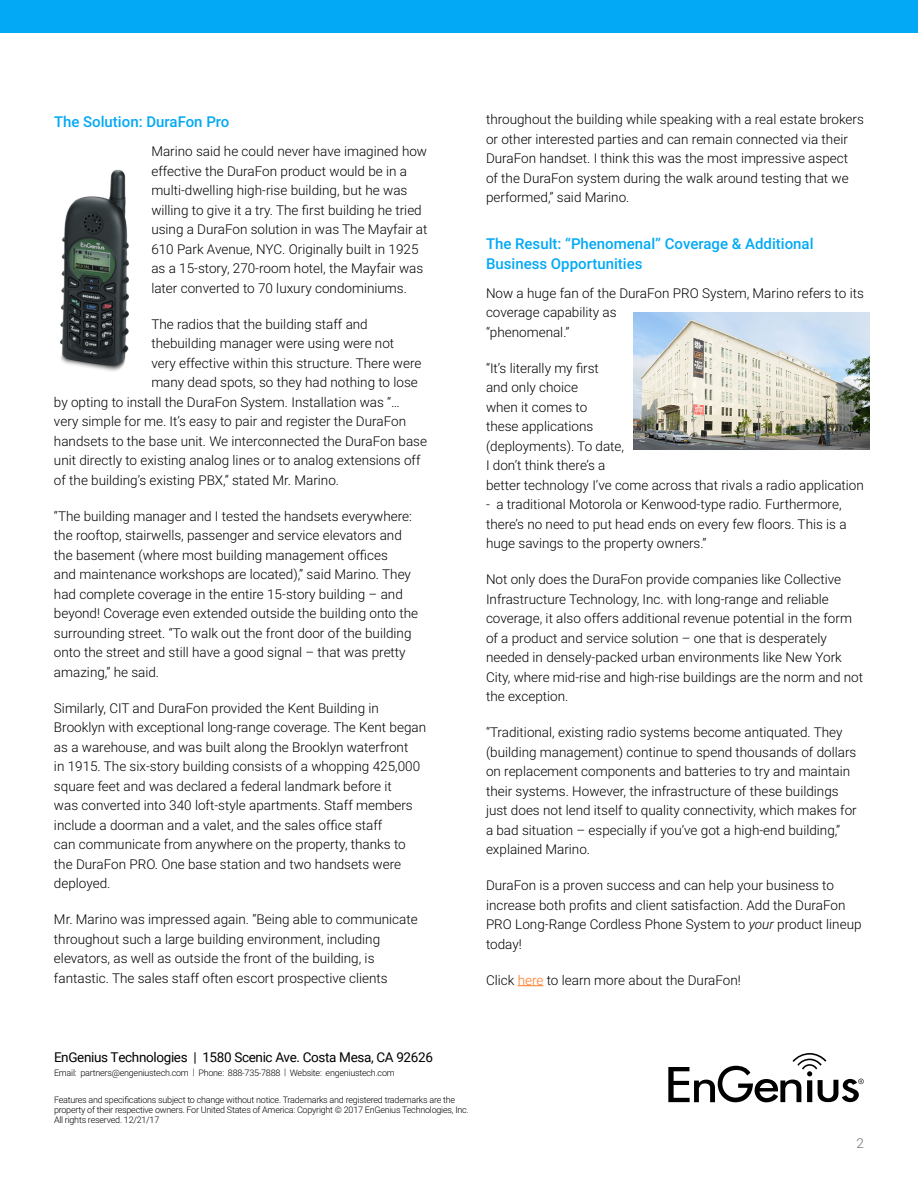
<style>
.page{position:relative;width:918px;height:1188px;background:#fff}
.page>*{position:absolute;margin:0;border:0;box-sizing:border-box;transform-origin:0 0}
.t1{font:500 15px/19.5px "Roboto";color:#03a9f4}
.t2{font:300 13.5px/19.5px "Roboto";color:#000}
.t3{font:13.5px "Roboto";letter-spacing:-.025em;color:#000}
.t4{font:300 13.5px "Roboto";color:#6d6e71}
.t5{font:300 9px/9.8px "Roboto";letter-spacing:-.025em;color:#000}
.s1{font-style:italic}
.s2{color:#fe7622}
</style>
<div class="page">
<svg style="left:518px;top:985px;width:25px;height:1px"></svg>
<div style="left:0;top:0;width:918px;height:32px;background:#03a9f4"></div>
<svg style="left:668px;top:1053px;width:196px;height:49px"></svg>
<img style="left:633px;top:313px;width:237px;height:137px">
<img style="left:60px;top:169px;width:70px;height:202px">
<p class="t1" style="left:54px;top:111px;width:177px">The Solution: DuraFon Pro</p>
<p class="t2" style="left:151px;top:141px;width:278px">Marino said he could never have imagined how effective the DuraFon product would be in a multi-dwelling high-rise building, but he was willing to give it a try. The first building he tried using a DuraFon solution in was The Mayfair at 610 Park Avenue, NYC. Originally built in 1925 as a 15-story, 270-room hotel, the Mayfair was later converted to 70 luxury condominiums.</p>
<p class="t2" style="left:151px;top:314px;width:218px">The radios that the building staff and</p>
<p class="t2" style="left:151px;top:333px;width:244px">thebuilding manager were using were not</p>
<p class="t2" style="left:151px;top:353px;width:272px">very effective within this structure. There were</p>
<p class="t2" style="left:151px;top:372px;width:268px">many dead spots, so they had nothing to lose</p>
<p class="t2" style="left:54px;top:392px;width:347px">by opting to install the DuraFon System. Installation was “…</p>
<p class="t2" style="left:54px;top:411px;width:354px">very simple for me. It’s easy to pair and register the DuraFon</p>
<p class="t2" style="left:54px;top:431px;width:375px">handsets to the base unit. We interconnected the DuraFon base</p>
<p class="t2" style="left:54px;top:450px;width:368px">unit directly to existing analog lines or to analog extensions off</p>
<p class="t2" style="left:54px;top:470px;width:287px">of the building’s existing PBX,” stated Mr. Marino.</p>
<p class="t2" style="left:54px;top:506px;width:366px">“The building manager and I tested the handsets everywhere: the rooftop, stairwells, passenger and service elevators and the basement (where most building management offices<br>and maintenance workshops are located),” said Marino. They had complete coverage in the entire 15-story building – and beyond! Coverage even extended outside the building onto the surrounding street. “To walk out the front door of the building onto the street and still have a good signal – that was pretty amazing,” he said.</p>
<p class="t2" style="left:54px;top:698px;width:374px">Similarly, CIT and DuraFon provided the Kent Building in Brooklyn with exceptional long-range coverage. The Kent began as a warehouse, and was built along the Brooklyn waterfront<br>in 1915. The six-story building consists of a whopping 425,000 square feet and was declared a federal landmark before it<br>was converted into 340 loft-style apartments. Staff members include a doorman and a valet, and the sales office staff<br>can communicate from anywhere on the property, thanks to the DuraFon PRO. One base station and two handsets were deployed.</p>
<p class="t2" style="left:54px;top:909px;width:365px">Mr. Marino was impressed again. “Being able to communicate throughout such a large building environment, including elevators, as well as outside the front of the building, is fantastic. The sales staff often escort prospective clients</p>
<p class="t2" style="left:486px;top:109px;width:379px">throughout the building while speaking with a real estate brokers or other interested parties and can remain connected via their DuraFon handset. I think this was the most impressive aspect<br>of the DuraFon system during the walk around testing that we performed,” said Marino.</p>
<p class="t1" style="left:486px;top:233px;width:329px">The Result: “Phenomenal” Coverage &amp; Additional<br>Business Opportunities</p>
<p class="t2" style="left:486px;top:283px;width:379px">Now a huge fan of the DuraFon PRO System, Marino refers to its coverage capability as<br>“phenomenal.”</p>
<p class="t2" style="left:486px;top:358px;width:379px">“It’s literally my first<br>and only choice<br>when it comes to<br>these applications<br>(deployments). To date,<br>I don’t think there’s a<br>better technology I’ve come across that rivals a radio application</p>
<p class="t2" style="left:486px;top:494px;width:362px">- a traditional Motorola or Kenwood-type radio. Furthermore, there’s no need to put head ends on every few floors. This is a huge savings to the property owners.”</p>
<p class="t2" style="left:486px;top:569px;width:379px">Not only does the DuraFon provide companies like Collective Infrastructure Technology, Inc. with long-range and reliable coverage, it also offers additional revenue potential in the form of a product and service solution – one that is desperately needed in densely-packed urban environments like New York City, where mid-rise and high-rise buildings are the norm and not the exception.</p>
<p class="t2" style="left:486px;top:722px;width:372px">“Traditional, existing radio systems become antiquated. They (building management) continue to spend thousands of dollars on replacement components and batteries to try and maintain their systems. However, the infrastructure of these buildings just does not lend itself to quality connectivity, which makes for a bad situation – especially if you’ve got a high-end building,” explained Marino.</p>
<p class="t2" style="left:486px;top:875px;width:377px">DuraFon is a proven success and can help your business to increase both profits and client satisfaction. Add the DuraFon PRO Long-Range Cordless Phone System to <span class="s1">your</span> product lineup today!</p>
<p class="t2" style="left:486px;top:970px;width:257px">Click <span class="s2">here</span> to learn more about the DuraFon!</p>
<p class="t3" style="left:54px;top:1048px;width:380px">EnGenius Technologies | 1580 Scenic Ave. Costa Mesa, CA 92626</p>
<p class="t5" style="left:54px;top:1068px;width:342px">Email: partners@engeniustech.com | Phone: 888-735-7888 | Website: engeniustech.com</p>
<p class="t5" style="left:54px;top:1095px;width:416px">Features and specifications subject to change without notice. Trademarks and registered trademarks are the property of their respective owners. For United States of America: Copyright © 2017 EnGenius Technologies, Inc.<br>All rights reserved. 12/21/17</p>
<p class="t4" style="left:857px;top:1133px;width:9px">2</p>
</div>
